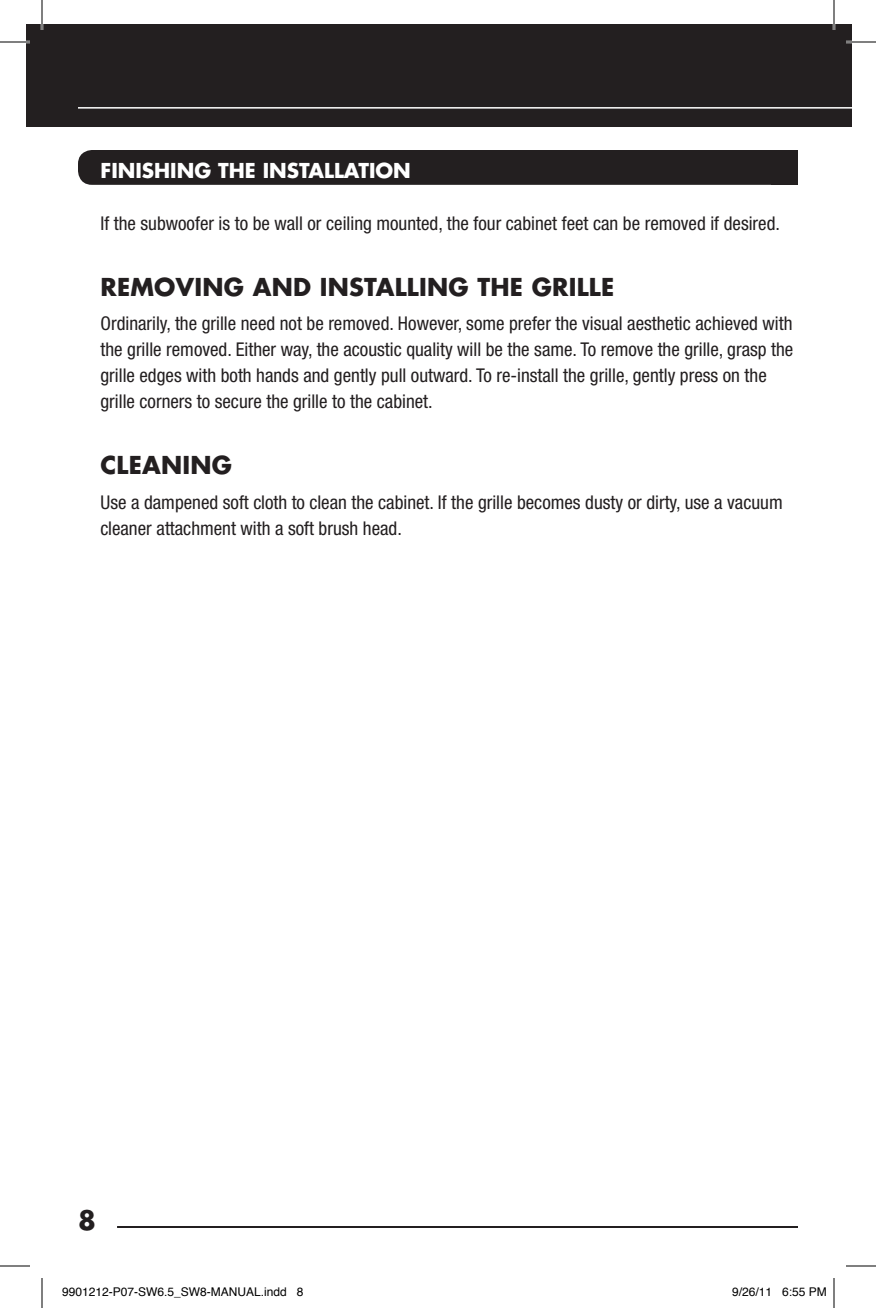
<style>
.page{position:relative;width:876px;height:1308px;background:#fff}
.page>*{position:absolute;margin:0;border:0;box-sizing:border-box;transform-origin:0 0}
.t1{font:700 26px "Futura Std";color:#231f20}
.t2{font:700 24px "Futura Std";letter-spacing:.01em;color:#231f20}
.t3{font:700 20px "Futura Std";color:#fff}
.t4{font:condensed 19px/26px "Helvetica Neue LT Std";color:#231f20}
.t5{font:12px "Helvetica";color:#000}
</style>
<div class="page">
<div style="left:26px;top:24px;width:826px;height:103px;background:#231f20"></div>
<hr style="left:117px;top:1226px;width:681px;height:2px;background:#231f20">
<hr style="left:78px;top:107px;width:774px;height:2px;background:#fff">
<div style="left:78px;top:150px;width:720px;height:35px;background:#231f20;border-radius:14px"></div>
<div style="left:771px;top:150px;width:27px;height:35px;background:#231f20"></div>
<hr style="left:0;top:41px;width:30px;height:2px;background:#fff">
<hr style="left:846px;top:41px;width:30px;height:2px;background:#fff">
<hr style="left:41px;top:0;width:2px;height:30px;background:#fff">
<hr style="left:833px;top:0;width:2px;height:30px;background:#fff">
<hr style="left:0;top:42px;width:30px;height:1px;background:#000">
<hr style="left:846px;top:42px;width:30px;height:1px;background:#000">
<hr style="left:0;top:1266px;width:30px;height:1px;background:#000">
<hr style="left:846px;top:1266px;width:30px;height:1px;background:#000">
<hr style="left:42px;top:0;width:1px;height:30px;background:#000">
<hr style="left:42px;top:1278px;width:1px;height:30px;background:#000">
<hr style="left:834px;top:0;width:1px;height:30px;background:#000">
<hr style="left:834px;top:1278px;width:1px;height:30px;background:#000">
<p class="t3" style="left:100px;top:157px;width:312px">FINISHING THE INSTALLATION</p>
<p class="t4" style="left:100px;top:210px;width:681px">If the subwoofer is to be wall or ceiling mounted, the four cabinet feet can be removed if desired.</p>
<p class="t2" style="left:100px;top:271px;width:515px">REMOVING AND INSTALLING THE GRILLE</p>
<p class="t4" style="left:100px;top:310px;width:694px">Ordinarily, the grille need not be removed. However, some prefer the visual aesthetic achieved with the grille removed. Either way, the acoustic quality will be the same. To remove the grille, grasp the grille edges with both hands and gently pull outward. To re-install the grille, gently press on the grille corners to secure the grille to the cabinet.</p>
<p class="t2" style="left:100px;top:449px;width:133px">CLEANING</p>
<p class="t4" style="left:100px;top:489px;width:684px">Use a dampened soft cloth to clean the cabinet. If the grille becomes dusty or dirty, use a vacuum cleaner attachment with a soft brush head.</p>
<h1 class="t1" style="left:78px;top:1203px;width:19px">8</h1>
<p class="t5" style="left:62px;top:1283px;width:243px">9901212-P07-SW6.5_SW8-MANUAL.indd 8</p>
<p class="t5" style="left:732px;top:1283px;width:96px">9/26/11 6:55 PM</p>
</div>
